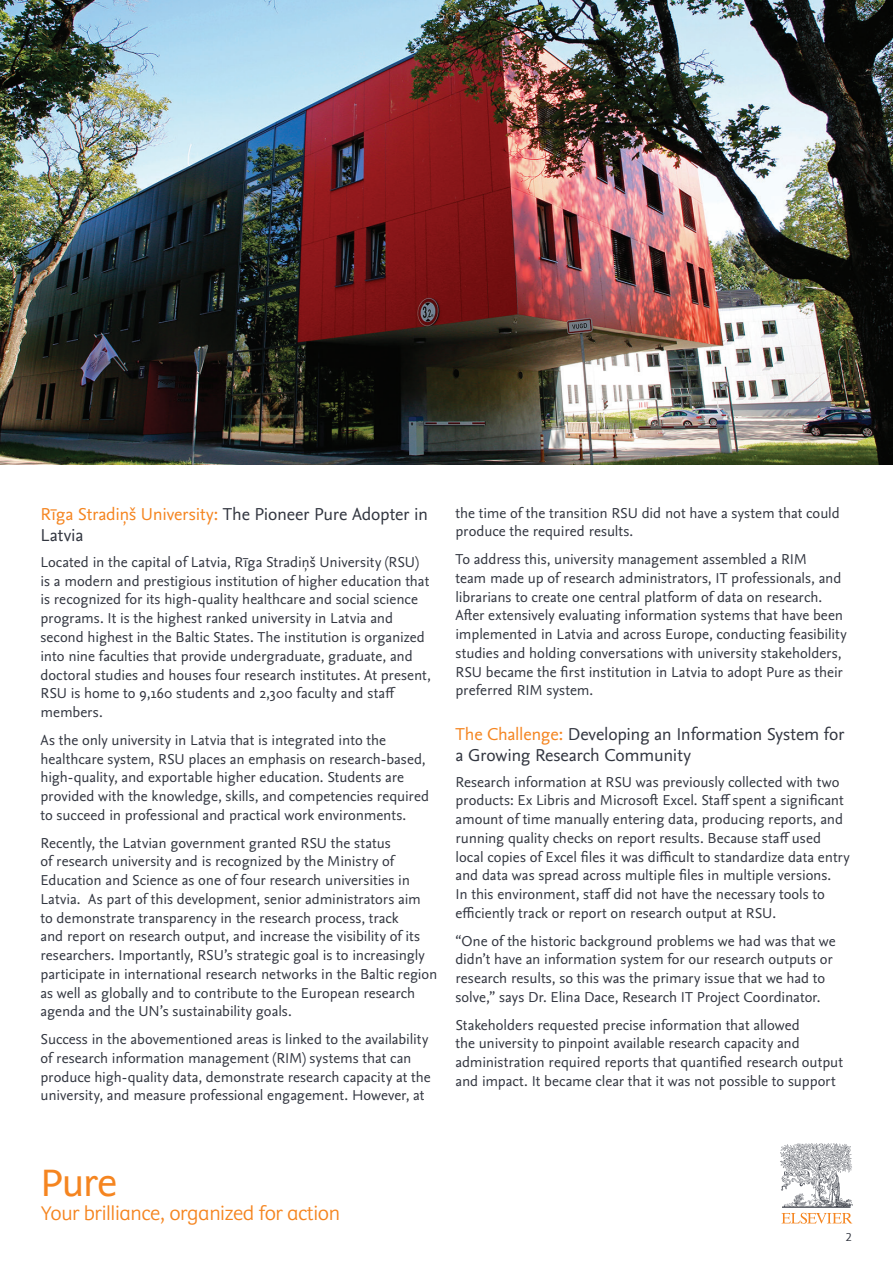
<style>
.page{position:relative;width:893px;height:1263px;background:#fff}
.page>*{position:absolute;margin:0;border:0;box-sizing:border-box;transform-origin:0 0}
.t1{font:43.5px "Elsevier Wordmark";color:#f58520}
.t2{font:300 22.5px "Elsevier Display";letter-spacing:-.02em;color:#f58520}
.Section_subtitle{font:18px/21.6px "Nexus Sans Pro";letter-spacing:-.01em;color:#323640}
.Body_Paragraph{font:15px/18.8px "Nexus Sans Pro";color:#323640}
.t3{font:12px "Nexus Sans Pro";color:#323640}
.s1{color:#f58520}
</style>
<div class="page">
<svg style="left:780px;top:1143px;width:73px;height:81px"></svg>
<img style="left:0;top:0;width:893px;height:464px">
<p class="Section_subtitle" style="left:40px;top:502px;width:389px"><span class="s1">Rīga Stradiņš University:</span> The Pioneer Pure Adopter in<br>Latvia</p>
<p class="Body_Paragraph" style="left:40px;top:552px;width:392px">Located in the capital of Latvia, Rīga Stradiņš University (RSU) is a modern and prestigious institution of higher education that is recognized for its high-quality healthcare and social science programs. It is the highest ranked university in Latvia and second highest in the Baltic States. The institution is organized into nine faculties that provide undergraduate, graduate, and doctoral studies and houses four research institutes. At present, RSU is home to 9,160 students and 2,300 faculty and staff members.</p>
<p class="Body_Paragraph" style="left:40px;top:730px;width:390px">As the only university in Latvia that is integrated into the healthcare system, RSU places an emphasis on research-based, high-quality, and exportable higher education. Students are provided with the knowledge, skills, and competencies required to succeed in professional and practical work environments.</p>
<p class="Body_Paragraph" style="left:40px;top:832px;width:398px">Recently, the Latvian government granted RSU the status<br>of research university and is recognized by the Ministry of Education and Science as one of four research universities in Latvia. As part of this development, senior administrators aim<br>to demonstrate transparency in the research process, track<br>and report on research output, and increase the visibility of its researchers. Importantly, RSU’s strategic goal is to increasingly participate in international research networks in the Baltic region as well as globally and to contribute to the European research agenda and the UN’s sustainability goals.</p>
<p class="Body_Paragraph" style="left:40px;top:1029px;width:392px">Success in the abovementioned areas is linked to the availability of research information management (RIM) systems that can produce high-quality data, demonstrate research capacity at the university, and measure professional engagement. However, at</p>
<p class="Body_Paragraph" style="left:455px;top:502px;width:386px">the time of the transition RSU did not have a system that could produce the required results.</p>
<p class="Body_Paragraph" style="left:455px;top:549px;width:393px">To address this, university management assembled a RIM<br>team made up of research administrators, IT professionals, and librarians to create one central platform of data on research.<br>After extensively evaluating information systems that have been implemented in Latvia and across Europe, conducting feasibility studies and holding conversations with university stakeholders, RSU became the first institution in Latvia to adopt Pure as their preferred RIM system.</p>
<p class="Section_subtitle" style="left:455px;top:722px;width:390px"><span class="s1">The Challenge:</span> Developing an Information System for a Growing Research Community</p>
<p class="Body_Paragraph" style="left:455px;top:771px;width:396px">Research information at RSU was previously collected with two products: Ex Libris and Microsoft Excel. Staff spent a significant amount of time manually entering data, producing reports, and running quality checks on report results. Because staff used local copies of Excel files it was difficult to standardize data entry and data was spread across multiple files in multiple versions.<br>In this environment, staff did not have the necessary tools to efficiently track or report on research output at RSU.</p>
<p class="Body_Paragraph" style="left:455px;top:930px;width:382px">“One of the historic background problems we had was that we didn’t have an information system for our research outputs or research results, so this was the primary issue that we had to solve,” says Dr. Elina Dace, Research IT Project Coordinator.</p>
<p class="Body_Paragraph" style="left:455px;top:1014px;width:389px">Stakeholders requested precise information that allowed<br>the university to pinpoint available research capacity and administration required reports that quantified research output and impact. It became clear that it was not possible to support</p>
<h1 class="t1" style="left:40px;top:1163px;width:78px">Pure</h1>
<h2 class="t2" style="left:40px;top:1200px;width:301px">Your brilliance, organized for action</h2>
<p class="t3" style="left:846px;top:1228px;width:7px">2</p>
</div>
